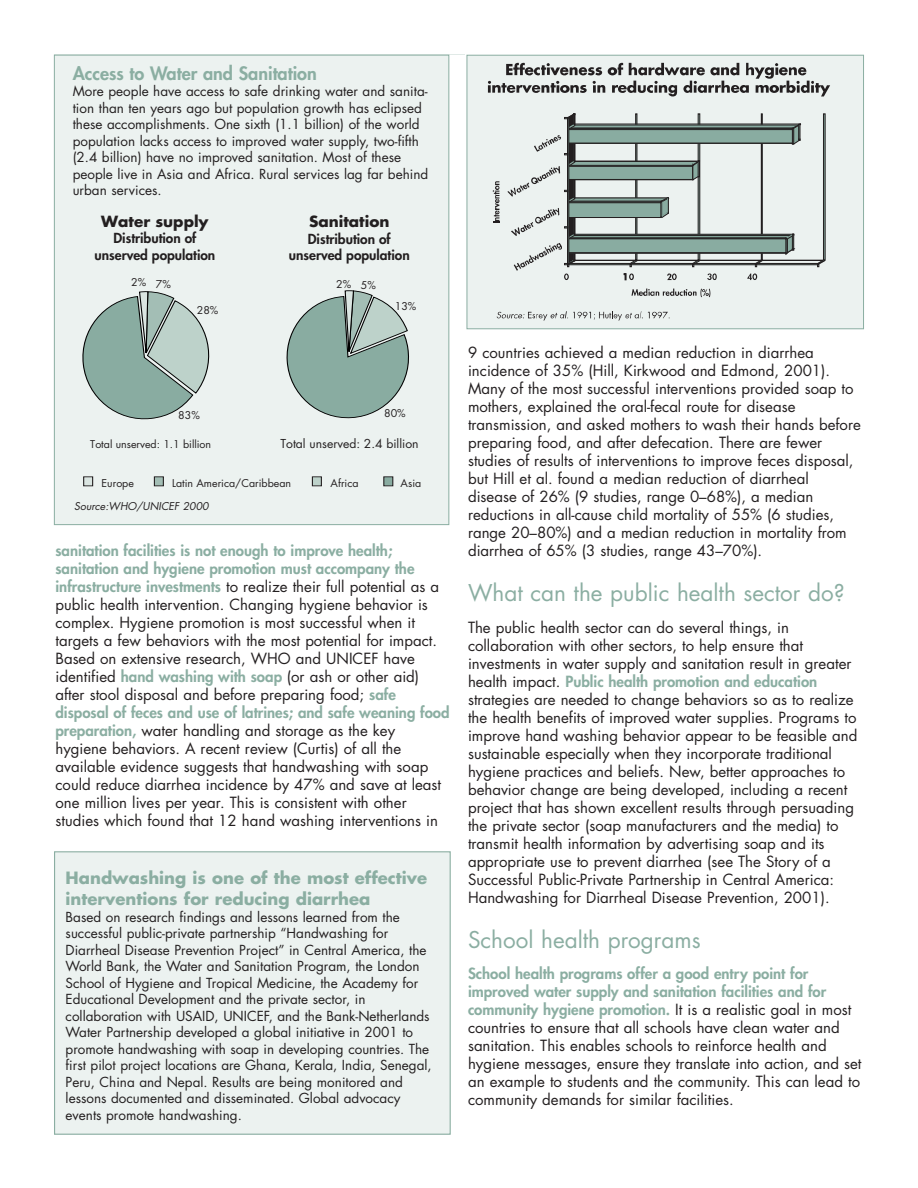
<style>
.page{position:relative;width:918px;height:1188px;background:#fff}
.page>*{position:absolute;margin:0;border:0;box-sizing:border-box;transform-origin:0 0}
.t1{font:22.5px "Futura";color:#8baea2}
.t2{font:800 18px "Futura";color:#8baea2}
.t3{font:700 16.5px/21.5px "Futura";color:#8baea2}
.t4{font:15px/18px "Futura";color:#231f20}
.t5{font:700 15px "Futura";color:#231f20}
.t6{font:13.5px/16.5px "Futura";color:#231f20}
.t7{font:800 13.5px/16.5px "Futura";color:#231f20;text-align:center}
.t8{font:12px "Futura";color:#231f20}
.t9{font:10.5px "Futura";color:#231f20}
.t10{font:italic 10.5px "Futura";color:#231f20}
.s1{font-weight:800;color:#8baea2}
</style>
<div class="page">
<div style="left:468px;top:57px;width:394px;height:270px;background:#ecf2f0"></div>
<div style="left:574px;top:260px;width:251px;height:1px;background:#89aca1;border:1px solid #231f20"></div>
<div style="left:567px;top:263px;width:251px;height:2px;background:#89aca1;border:1px solid #231f20"></div>
<svg style="left:817px;top:114px;width:8px;height:153px"></svg>
<svg style="left:507px;top:114px;width:293px;height:166px;background:#bbc6c2"></svg>
<svg style="left:493px;top:181px;width:6px;height:42px"></svg>
<svg style="left:631px;top:289px;width:79px;height:8px"></svg>
<svg style="left:497px;top:311px;width:173px;height:10px;background:#cfd4d2"></svg>
<svg style="left:488px;top:63px;width:342px;height:33px;background:#b2b5b4"></svg>
<div style="left:466px;top:55px;width:398px;height:274px;border:1px solid #8baea2"></div>
<div style="left:55px;top:852px;width:395px;height:282px;background:#ecf2f0"></div>
<div style="left:54px;top:851px;width:397px;height:284px;border:1px solid #8baea2"></div>
<div style="left:54px;top:55px;width:395px;height:470px;background:#ecf2f0"></div>
<svg style="left:82px;top:291px;width:128px;height:129px"></svg>
<svg style="left:286px;top:290px;width:123px;height:129px"></svg>
<div style="left:84px;top:477px;width:9px;height:9px;background:#dae5e1;border:1px solid #231f20"></div>
<div style="left:154px;top:477px;width:10px;height:9px;background:#a3beb5;border:1px solid #231f20"></div>
<div style="left:312px;top:477px;width:10px;height:9px;background:#bdd2ca;border:1px solid #231f20"></div>
<div style="left:384px;top:477px;width:9px;height:9px;background:#89aca1;border:1px solid #231f20"></div>
<p class="t2" style="left:73px;top:64px;width:246px">Access to Water and Sanitation</p>
<p class="t6" style="left:73px;top:84px;width:357px">More people have access to safe drinking water and sanita&shy;tion than ten years ago but population growth has eclipsed these accomplishments. One sixth (1.1 billion) of the world population lacks access to improved water supply, two-fifth (2.4 billion) have no improved sanitation. Most of these people live in Asia and Africa. Rural services lag far behind urban services.</p>
<p class="t5" style="left:101px;top:215px;width:109px">Water supply</p>
<p class="t7" style="left:94px;top:231px;width:122px">Distribution of unserved population</p>
<p class="t5" style="left:309px;top:215px;width:82px">Sanitation</p>
<p class="t7" style="left:289px;top:231px;width:122px">Distribution of unserved population</p>
<p class="t9" style="left:131px;top:279px;width:41px">2% 7%</p>
<p class="t9" style="left:336px;top:280px;width:41px">2% 5%</p>
<p class="t9" style="left:197px;top:305px;width:23px">28%</p>
<p class="t9" style="left:395px;top:302px;width:23px">13%</p>
<p class="t9" style="left:178px;top:410px;width:23px">83%</p>
<p class="t9" style="left:384px;top:408px;width:23px">80%</p>
<p class="t9" style="left:90px;top:439px;width:122px">Total unserved: 1.1 billion</p>
<p class="t8" style="left:280px;top:438px;width:140px">Total unserved: 2.4 billion</p>
<p class="t9" style="left:102px;top:479px;width:34px">Europe</p>
<p class="t9" style="left:172px;top:479px;width:121px">Latin America/Caribbean</p>
<p class="t9" style="left:331px;top:479px;width:29px">Africa</p>
<p class="t9" style="left:401px;top:479px;width:22px">Asia</p>
<p class="t10" style="left:74px;top:502px;width:136px">Source:WHO/UNICEF 2000</p>
<p class="t4" style="left:55px;top:542px;width:396px"><span class="s1">sanitation facilities is not enough to improve health; sanitation and hygiene promotion must accompany the infrastructure investments</span> to realize their full potential as a public health intervention. Changing hygiene behavior is complex. Hygiene promotion is most successful when it targets a few behaviors with the most potential for impact.<br>Based on extensive research, WHO and UNICEF have identified <span class="s1">hand washing with soap</span> (or ash or other aid) after stool disposal and before preparing food; <span class="s1">safe disposal of feces and use of latrines; and safe weaning food preparation,</span> water handling and storage as the key hygiene behaviors. A recent review (Curtis) of all the available evidence suggests that handwashing with soap could reduce diarrhea incidence by 47% and save at least one million lives per year. This is consistent with other studies which found that 12 hand washing interventions in</p>
<p class="t3" style="left:66px;top:868px;width:363px">Handwashing is one of the most effective interventions for reducing diarrhea</p>
<p class="t6" style="left:66px;top:909px;width:368px">Based on research findings and lessons learned from the successful public-private partnership “Handwashing for Diarrheal Disease Prevention Project” in Central America, the World Bank, the Water and Sanitation Program, the London School of Hygiene and Tropical Medicine, the Academy for Educational Development and the private sector, in collaboration with USAID, UNICEF, and the Bank-Netherlands Water Partnership developed a global initiative in 2001 to promote handwashing with soap in developing countries. The first pilot project locations are Ghana, Kerala, India, Senegal, Peru, China and Nepal. Results are being monitored and lessons documented and disseminated. Global advocacy events promote handwashing.</p>
<p class="t4" style="left:468px;top:345px;width:394px">9 countries achieved a median reduction in diarrhea incidence of 35% (Hill, Kirkwood and Edmond, 2001).<br>Many of the most successful interventions provided soap to mothers, explained the oral-fecal route for disease transmission, and asked mothers to wash their hands before preparing food, and after defecation. There are fewer studies of results of interventions to improve feces disposal, but Hill et al. found a median reduction of diarrheal disease of 26% (9 studies, range 0–68%), a median reductions in all-cause child mortality of 55% (6 studies, range 20–80%) and a median reduction in mortality from diarrhea of 65% (3 studies, range 43–70%).</p>
<h1 class="t1" style="left:468px;top:583px;width:378px">What can the public health sector do?</h1>
<p class="t4" style="left:468px;top:619px;width:391px">The public health sector can do several things, in collaboration with other sectors, to help ensure that investments in water supply and sanitation result in greater health impact. <span class="s1">Public health promotion and education </span>strategies are needed to change behaviors so as to realize the health benefits of improved water supplies. Programs to improve hand washing behavior appear to be feasible and sustainable especially when they incorporate traditional hygiene practices and beliefs. New, better approaches to behavior change are being developed, including a recent project that has shown excellent results through persuading the private sector (soap manufacturers and the media) to transmit health information by advertising soap and its appropriate use to prevent diarrhea (see The Story of a Successful Public-Private Partnership in Central America:<br>Handwashing for Diarrheal Disease Prevention, 2001).</p>
<h1 class="t1" style="left:468px;top:929px;width:234px">School health programs</h1>
<p class="t4" style="left:468px;top:966px;width:395px"><span class="s1">School health programs offer a good entry point for improved water supply and sanitation facilities and for community hygiene promotion.</span> It is a realistic goal in most countries to ensure that all schools have clean water and sanitation. This enables schools to reinforce health and hygiene messages, ensure they translate into action, and set an example to students and the community. This can lead to community demands for similar facilities.</p>
</div>
